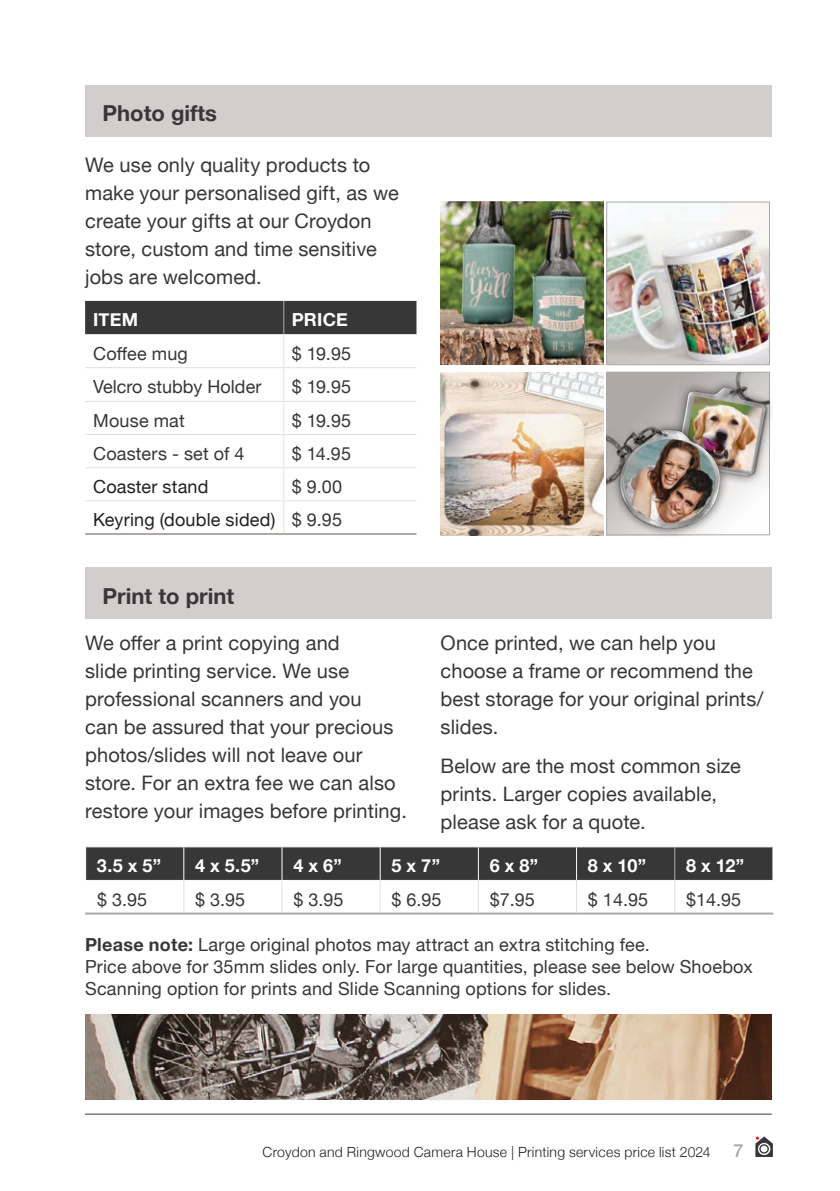
<style>
.page{position:relative;width:840px;height:1191px;background:#fff}
.page>*{position:absolute;margin:0;border:0;box-sizing:border-box;transform-origin:0 0}
.t1{font:700 22px "Helvetica Neue";color:#383738}
.t2{font:20px/28px "Helvetica Neue";letter-spacing:.005em;color:#383738}
.t3{font:18px/22px "Helvetica Neue";letter-spacing:.01em;color:#383738}
.t4{font:700 18px "Helvetica Neue";letter-spacing:.01em;color:#fff}
.t5{font:18px "Helvetica Neue";letter-spacing:.01em;color:#231f20}
.t6{font:500 18px "Helvetica Neue";color:#afa9a6}
.t7{font:300 14px "Helvetica Neue";letter-spacing:.02em;color:#231f20}
.s1{font-weight:700}
</style>
<div class="page">
<hr style="left:85px;top:1113px;width:686px;height:1px;background:#383738">
<svg style="left:755px;top:1136px;width:17px;height:21px"></svg>
<div style="left:85px;top:301px;width:331px;height:33px;background:#383738"></div>
<hr style="left:283px;top:301px;width:1px;height:33px;background:#afa9a6">
<hr style="left:85px;top:334px;width:198px;height:1px;background:#e2e0df">
<hr style="left:283px;top:334px;width:133px;height:1px;background:#e2e0df">
<hr style="left:85px;top:367px;width:198px;height:1px;background:#e2e0df">
<hr style="left:283px;top:367px;width:133px;height:1px;background:#e2e0df">
<hr style="left:85px;top:401px;width:198px;height:1px;background:#e2e0df">
<hr style="left:283px;top:401px;width:133px;height:1px;background:#e2e0df">
<hr style="left:85px;top:434px;width:198px;height:1px;background:#e2e0df">
<hr style="left:283px;top:434px;width:133px;height:1px;background:#e2e0df">
<hr style="left:85px;top:467px;width:198px;height:1px;background:#e2e0df">
<hr style="left:283px;top:467px;width:133px;height:1px;background:#e2e0df">
<hr style="left:85px;top:500px;width:198px;height:1px;background:#e2e0df">
<hr style="left:283px;top:500px;width:133px;height:1px;background:#e2e0df">
<hr style="left:85px;top:533px;width:198px;height:2px;background:#afa9a6">
<hr style="left:283px;top:533px;width:133px;height:2px;background:#afa9a6">
<hr style="left:283px;top:335px;width:1px;height:32px;background:#e2e0df">
<hr style="left:283px;top:368px;width:1px;height:33px;background:#e2e0df">
<hr style="left:283px;top:402px;width:1px;height:32px;background:#e2e0df">
<hr style="left:283px;top:435px;width:1px;height:32px;background:#e2e0df">
<hr style="left:283px;top:468px;width:1px;height:32px;background:#e2e0df">
<hr style="left:283px;top:501px;width:1px;height:32px;background:#e2e0df">
<div style="left:85px;top:85px;width:686px;height:51px;background:#d2cecd"></div>
<img style="left:440px;top:201px;width:163px;height:163px">
<img style="left:440px;top:372px;width:163px;height:163px">
<svg style="left:608px;top:374px;width:55px;height:39px"></svg>
<div style="left:666px;top:378px;width:108px;height:107px;background:#231f20;opacity:.75"></div>
<img style="left:663px;top:372px;width:106px;height:113px">
<div style="left:610px;top:420px;width:119px;height:118px;background:#231f20;opacity:.75"></div>
<img style="left:619px;top:387px;width:146px;height:141px">
<img style="left:606px;top:413px;width:119px;height:122px">
<img style="left:608px;top:214px;width:159px;height:149px">
<div style="left:606px;top:202px;width:163px;height:163px;border:1px solid #afa9a6"></div>
<div style="left:85px;top:568px;width:686px;height:51px;background:#d2cecd"></div>
<img style="left:85px;top:1014px;width:686px;height:86px">
<svg style="left:86px;top:847px;width:686px;height:33px;background:#3c3b3c"></svg>
<hr style="left:674px;top:847px;width:1px;height:33px;background:#afa9a6">
<hr style="left:183px;top:847px;width:1px;height:33px;background:#fff">
<hr style="left:281px;top:847px;width:1px;height:33px;background:#fff">
<hr style="left:379px;top:847px;width:1px;height:33px;background:#fff">
<hr style="left:477px;top:847px;width:1px;height:33px;background:#fff">
<hr style="left:575px;top:847px;width:1px;height:33px;background:#fff">
<hr style="left:183px;top:881px;width:1px;height:31px;background:#e2e0df">
<hr style="left:281px;top:881px;width:1px;height:31px;background:#e2e0df">
<hr style="left:379px;top:881px;width:1px;height:31px;background:#e2e0df">
<hr style="left:477px;top:881px;width:1px;height:31px;background:#e2e0df">
<hr style="left:575px;top:881px;width:1px;height:31px;background:#e2e0df">
<hr style="left:674px;top:881px;width:1px;height:31px;background:#e2e0df">
<hr style="left:85px;top:912px;width:99px;height:2px;background:#afa9a6">
<hr style="left:184px;top:912px;width:98px;height:2px;background:#afa9a6">
<hr style="left:282px;top:912px;width:98px;height:2px;background:#afa9a6">
<hr style="left:380px;top:912px;width:98px;height:2px;background:#afa9a6">
<hr style="left:478px;top:912px;width:98px;height:2px;background:#afa9a6">
<hr style="left:576px;top:912px;width:98px;height:2px;background:#afa9a6">
<hr style="left:674px;top:912px;width:99px;height:2px;background:#afa9a6">
<p class="t1" style="left:102px;top:96px;width:116px">Photo gifts</p>
<p class="t2" style="left:85px;top:152px;width:315px">We use only quality products to make your personalised gift, as we create your gifts at our Croydon store, custom and time sensitive jobs are welcomed.</p>
<p class="t4" style="left:93px;top:306px;width:46px">ITEM</p>
<p class="t4" style="left:291px;top:306px;width:58px">PRICE</p>
<p class="t3" style="left:93px;top:343px;width:96px">Coffee mug</p>
<p class="t3" style="left:291px;top:343px;width:61px">$ 19.95</p>
<p class="t3" style="left:93px;top:377px;width:170px">Velcro stubby Holder</p>
<p class="t3" style="left:291px;top:377px;width:61px">$ 19.95</p>
<p class="t3" style="left:93px;top:410px;width:93px">Mouse mat</p>
<p class="t3" style="left:291px;top:410px;width:61px">$ 19.95</p>
<p class="t3" style="left:93px;top:443px;width:153px">Coasters - set of 4</p>
<p class="t3" style="left:291px;top:443px;width:61px">$ 14.95</p>
<p class="t5" style="left:93px;top:473px;width:117px">Coaster stand</p>
<p class="t3" style="left:291px;top:476px;width:52px">$ 9.00</p>
<p class="t5" style="left:93px;top:506px;width:184px">Keyring (double sided)</p>
<p class="t3" style="left:291px;top:509px;width:52px">$ 9.95</p>
<p class="t1" style="left:102px;top:579px;width:133px">Print to print</p>
<p class="t2" style="left:85px;top:630px;width:323px">We offer a print copying and<br>slide printing service. We use professional scanners and you<br>can be assured that your precious photos/slides will not leave our store. For an extra fee we can also restore your images before printing.</p>
<p class="t2" style="left:440px;top:630px;width:324px">Once printed, we can help you choose a frame or recommend the best storage for your original prints/ slides.</p>
<p class="t2" style="left:440px;top:753px;width:302px">Below are the most common size prints. Larger copies available, please ask for a quote.</p>
<p class="t4" style="left:97px;top:852px;width:66px">3.5 x 5”</p>
<p class="t4" style="left:195px;top:852px;width:66px">4 x 5.5”</p>
<p class="t4" style="left:293px;top:852px;width:50px">4 x 6”</p>
<p class="t4" style="left:391px;top:852px;width:50px">5 x 7”</p>
<p class="t4" style="left:489px;top:852px;width:50px">6 x 8”</p>
<p class="t4" style="left:587px;top:852px;width:60px">8 x 10”</p>
<p class="t4" style="left:685px;top:852px;width:60px">8 x 12”</p>
<p class="t3" style="left:97px;top:889px;width:52px">$ 3.95</p>
<p class="t3" style="left:195px;top:889px;width:52px">$ 3.95</p>
<p class="t3" style="left:293px;top:889px;width:52px">$ 3.95</p>
<p class="t3" style="left:391px;top:889px;width:52px">$ 6.95</p>
<p class="t3" style="left:489px;top:889px;width:47px">$7.95</p>
<p class="t3" style="left:587px;top:889px;width:62px">$ 14.95</p>
<p class="t3" style="left:685px;top:889px;width:57px">$14.95</p>
<p class="t3" style="left:85px;top:934px;width:668px"><span class="s1">Please note:</span> Large original photos may attract an extra stitching fee.<br>Price above for 35mm slides only. For large quantities, please see below Shoebox<br>Scanning option for prints and Slide Scanning options for slides.</p>
<p class="t7" style="left:262px;top:1140px;width:449px">Croydon and Ringwood Camera House | Printing services price list 2024</p>
<p class="t6" style="left:733px;top:1136px;width:12px">7</p>
</div>
